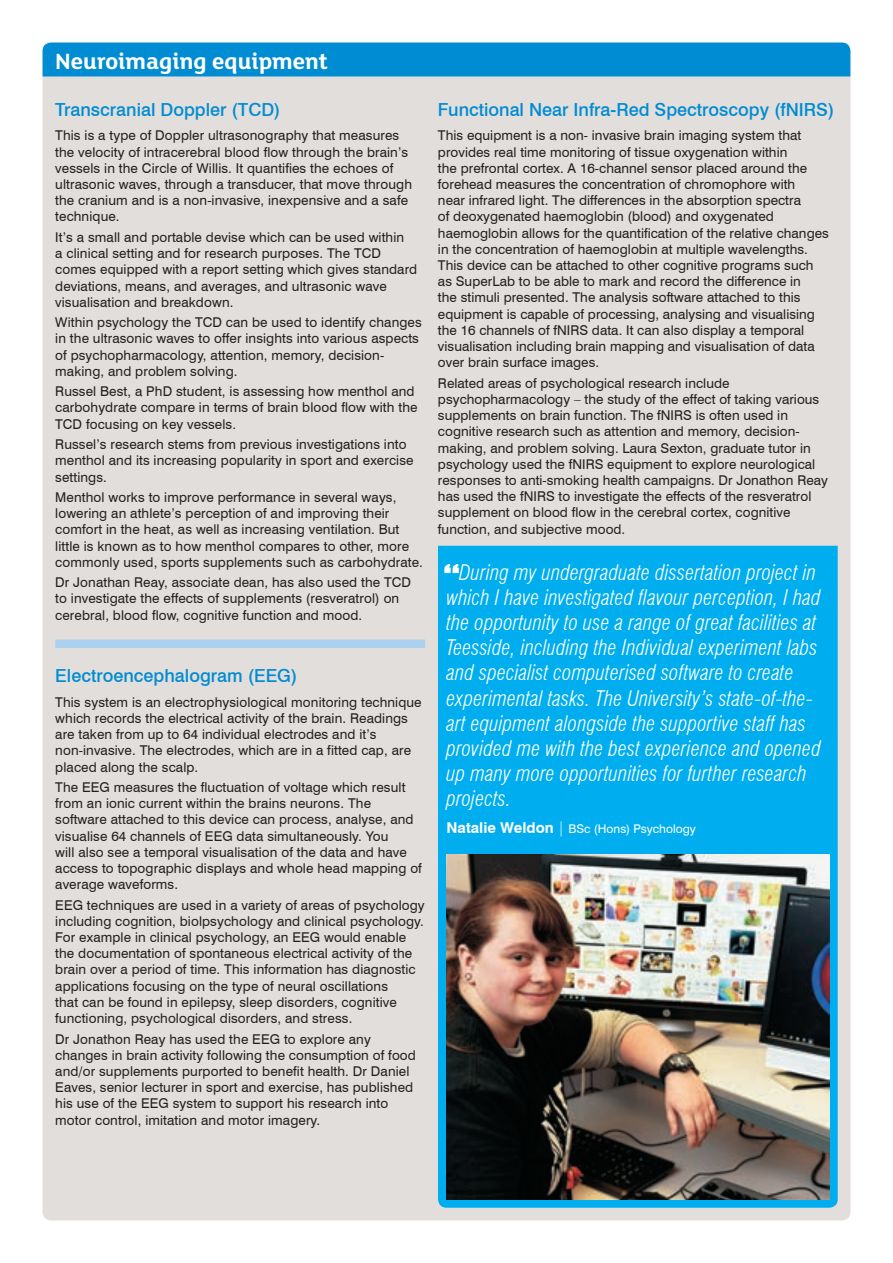
<style>
.page{position:relative;width:893px;height:1263px;background:#fff}
.page>*{position:absolute;margin:0;border:0;box-sizing:border-box;transform-origin:0 0}
.t1{font:700 24px "FS Lola";color:#fff}
.t2{font:italic 300 condensed 21px/25.2px "Swiss 721 BT";letter-spacing:.005em;color:#fff}
.t3{font:500 18px "Swiss 721 BT";color:#008cd2}
.t4{font:13.5px/16.2px "Swiss 721 BT";letter-spacing:.01em;color:#231f20}
.t5{font:12px "Swiss 721 BT";color:#fff}
.s1{font-weight:700;font-size:15px}
.s2{font-weight:300;font-stretch:condensed;font-size:15px}
</style>
<div class="page">
<div style="left:43px;top:77px;width:807px;height:1143px;background:#e2dedb"></div>
<div style="left:55px;top:639px;width:370px;height:9px;background:#acd1ee"></div>
<div style="left:43px;top:43px;width:807px;height:34px;background:#008cd2"></div>
<div style="left:438px;top:546px;width:400px;height:662px;background:#00aeef"></div>
<svg style="left:444px;top:564px;width:15px;height:9px"></svg>
<img style="left:446px;top:855px;width:383px;height:344px">
<h1 class="t1" style="left:55px;top:45px;width:274px">Neuroimaging equipment</h1>
<h3 class="t3" style="left:55px;top:98px;width:227px">Transcranial Doppler (TCD)</h3>
<p class="t4" style="left:55px;top:127px;width:358px">This is a type of Doppler ultrasonography that measures the velocity of intracerebral blood flow through the brain’s vessels in the Circle of Willis. It quantifies the echoes of ultrasonic waves, through a transducer, that move through the cranium and is a non-invasive, inexpensive and a safe technique.</p>
<p class="t4" style="left:55px;top:229px;width:364px">It’s a small and portable devise which can be used within<br>a clinical setting and for research purposes. The TCD comes equipped with a report setting which gives standard deviations, means, and averages, and ultrasonic wave visualisation and breakdown.</p>
<p class="t4" style="left:55px;top:314px;width:368px">Within psychology the TCD can be used to identify changes in the ultrasonic waves to offer insights into various aspects of psychopharmacology, attention, memory, decision&shy;making, and problem solving.</p>
<p class="t4" style="left:55px;top:383px;width:364px">Russel Best, a PhD student, is assessing how menthol and carbohydrate compare in terms of brain blood flow with the<br>TCD focusing on key vessels.</p>
<p class="t4" style="left:55px;top:436px;width:360px">Russel’s research stems from previous investigations into menthol and its increasing popularity in sport and exercise settings.</p>
<p class="t4" style="left:55px;top:489px;width:369px">Menthol works to improve performance in several ways, lowering an athlete’s perception of and improving their comfort in the heat, as well as increasing ventilation. But little is known as to how menthol compares to other, more commonly used, sports supplements such as carbohydrate.</p>
<p class="t4" style="left:55px;top:574px;width:357px">Dr Jonathan Reay, associate dean, has also used the TCD to investigate the effects of supplements (resveratrol) on cerebral, blood flow, cognitive function and mood.</p>
<h3 class="t3" style="left:55px;top:665px;width:244px">Electroencephalogram (EEG)</h3>
<p class="t4" style="left:55px;top:694px;width:368px">This system is an electrophysiological monitoring technique which records the electrical activity of the brain. Readings are taken from up to 64 individual electrodes and it’s non-invasive. The electrodes, which are in a fitted cap, are placed along the scalp.</p>
<p class="t4" style="left:55px;top:779px;width:368px">The EEG measures the fluctuation of voltage which result from an ionic current within the brains neurons. The software attached to this device can process, analyse, and visualise 64 channels of EEG data simultaneously. You<br>will also see a temporal visualisation of the data and have access to topographic displays and whole head mapping of average waveforms.</p>
<p class="t4" style="left:55px;top:897px;width:371px">EEG techniques are used in a variety of areas of psychology including cognition, biolpsychology and clinical psychology.<br>For example in clinical psychology, an EEG would enable the documentation of spontaneous electrical activity of the brain over a period of time. This information has diagnostic applications focusing on the type of neural oscillations<br>that can be found in epilepsy, sleep disorders, cognitive functioning, psychological disorders, and stress.</p>
<p class="t4" style="left:55px;top:1030px;width:362px">Dr Jonathon Reay has used the EEG to explore any changes in brain activity following the consumption of food and/or supplements purported to benefit health. Dr Daniel Eaves, senior lecturer in sport and exercise, has published his use of the EEG system to support his research into motor control, imitation and motor imagery.</p>
<h3 class="t3" style="left:438px;top:98px;width:398px">Functional Near Infra-Red Spectroscopy (fNIRS)</h3>
<p class="t4" style="left:438px;top:127px;width:392px">This equipment is a non- invasive brain imaging system that provides real time monitoring of tissue oxygenation within<br>the prefrontal cortex. A 16-channel sensor placed around the forehead measures the concentration of chromophore with<br>near infrared light. The differences in the absorption spectra<br>of deoxygenated haemoglobin (blood) and oxygenated haemoglobin allows for the quantification of the relative changes in the concentration of haemoglobin at multiple wavelengths.<br>This device can be attached to other cognitive programs such as SuperLab to be able to mark and record the difference in<br>the stimuli presented. The analysis software attached to this equipment is capable of processing, analysing and visualising the 16 channels of fNIRS data. It can also display a temporal visualisation including brain mapping and visualisation of data over brain surface images.</p>
<p class="t4" style="left:438px;top:375px;width:392px">Related areas of psychological research include psychopharmacology – the study of the effect of taking various supplements on brain function. The fNIRS is often used in cognitive research such as attention and memory, decision&shy;making, and problem solving. Laura Sexton, graduate tutor in psychology used the fNIRS equipment to explore neurological responses to anti-smoking health campaigns. Dr Jonathon Reay has used the fNIRS to investigate the effects of the resveratrol supplement on blood flow in the cerebral cortex, cognitive function, and subjective mood.</p>
<p class="t2" style="left:446px;top:559px;width:376px;text-indent:13px">During my undergraduate dissertation project in which I have investigated flavour perception, I had the opportunity to use a range of great facilities at Teesside, including the Individual experiment labs and specialist computerised software to create experimental tasks. The University’s state-of-the&shy;art equipment alongside the supportive staff has provided me with the best experience and opened up many more opportunities for further research projects.</p>
<p class="t5" style="left:446px;top:822px;width:251px"><span class="s1">Natalie Weldon</span> <span class="s2">|</span> BSc (Hons) Psychology</p>
</div>
